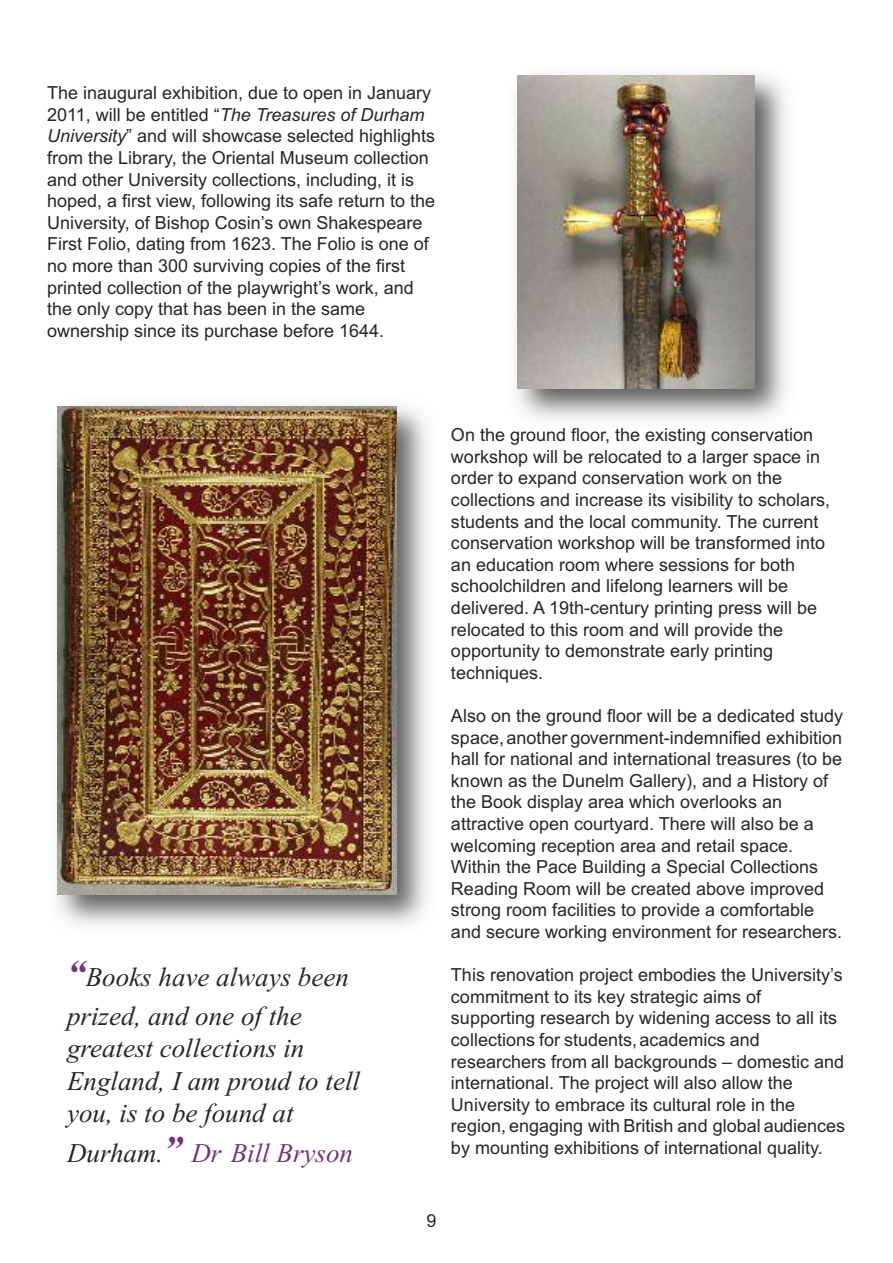
<style>
.page{position:relative;width:893px;height:1263px;background:#fff}
.page>*{position:absolute;margin:0;border:0;box-sizing:border-box;transform-origin:0 0}
.t1{font:italic 27px/32.4px "Times New Roman";color:#272627}
.t2{font:italic 27px "Times New Roman";color:#713479}
.t3{font:18px/21.6px "Arial";color:#272627}
.s1{font-style:italic}
.s2{font-weight:700;font-size:37.5px;color:#713479}
.s3{color:#272627}
.s4{font-weight:700;font-size:37.5px}
</style>
<div class="page">
<img style="left:516px;top:74px;width:276px;height:355px">
<img style="left:518px;top:76px;width:236px;height:312px">
<img style="left:56px;top:405px;width:372px;height:521px">
<img style="left:58px;top:407px;width:338px;height:487px">
<p class="t3" style="left:47px;top:82px;width:390px">The inaugural exhibition, due to open in January 2011, will be entitled “<span class="s1">The Treasures of Durham University</span>” and will showcase selected highlights from the Library, the Oriental Museum collection and other University collections, including, it is hoped, a first view, following its safe return to the University, of Bishop Cosin’s own Shakespeare First Folio, dating from 1623. The Folio is one of no more than 300 surviving copies of the first printed collection of the playwright’s work, and the only copy that has been in the same ownership since its purchase before 1644.</p>
<h1 class="t1" style="left:67px;top:958px;width:283px;line-height:38.4px"><span class="s2">“</span>Books have always been prized, and one of the</h1>
<h1 class="t1" style="left:67px;top:1032px;width:294px">greatest collections in<br>England, I am proud to tell you, is to be found at</h1>
<h1 class="t2" style="left:67px;top:1136px;width:288px"><span class="s3">Durham.</span><span class="s4">”</span> Dr Bill Bryson</h1>
<p class="t3" style="left:451px;top:424px;width:381px">On the ground floor, the existing conservation workshop will be relocated to a larger space in order to expand conservation work on the collections and increase its visibility to scholars, students and the local community. The current conservation workshop will be transformed into an education room where sessions for both schoolchildren and lifelong learners will be delivered. A 19th-century printing press will be relocated to this room and will provide the opportunity to demonstrate early printing techniques.</p>
<p class="t3" style="left:451px;top:705px;width:394px">Also on the ground floor will be a dedicated study space,another government-indemnified exhibition hall for national and international treasures (to be known as the Dunelm Gallery), and a History of the Book display area which overlooks an attractive open courtyard. There will also be a welcoming reception area and retail space.<br>Within the Pace Building a Special Collections Reading Room will be created above improved strong room facilities to provide a comfortable and secure working environment for researchers.</p>
<p class="t3" style="left:451px;top:964px;width:396px">This renovation project embodies the University’s commitment to its key strategic aims of supporting research by widening access to all its collections for students,academics and researchers from all backgrounds – domestic and international. The project will also allow the University to embrace its cultural role in the region, engaging with British and global audiences by mounting exhibitions of international quality.</p>
<p class="t3" style="left:427px;top:1210px;width:12px">9</p>
</div>
